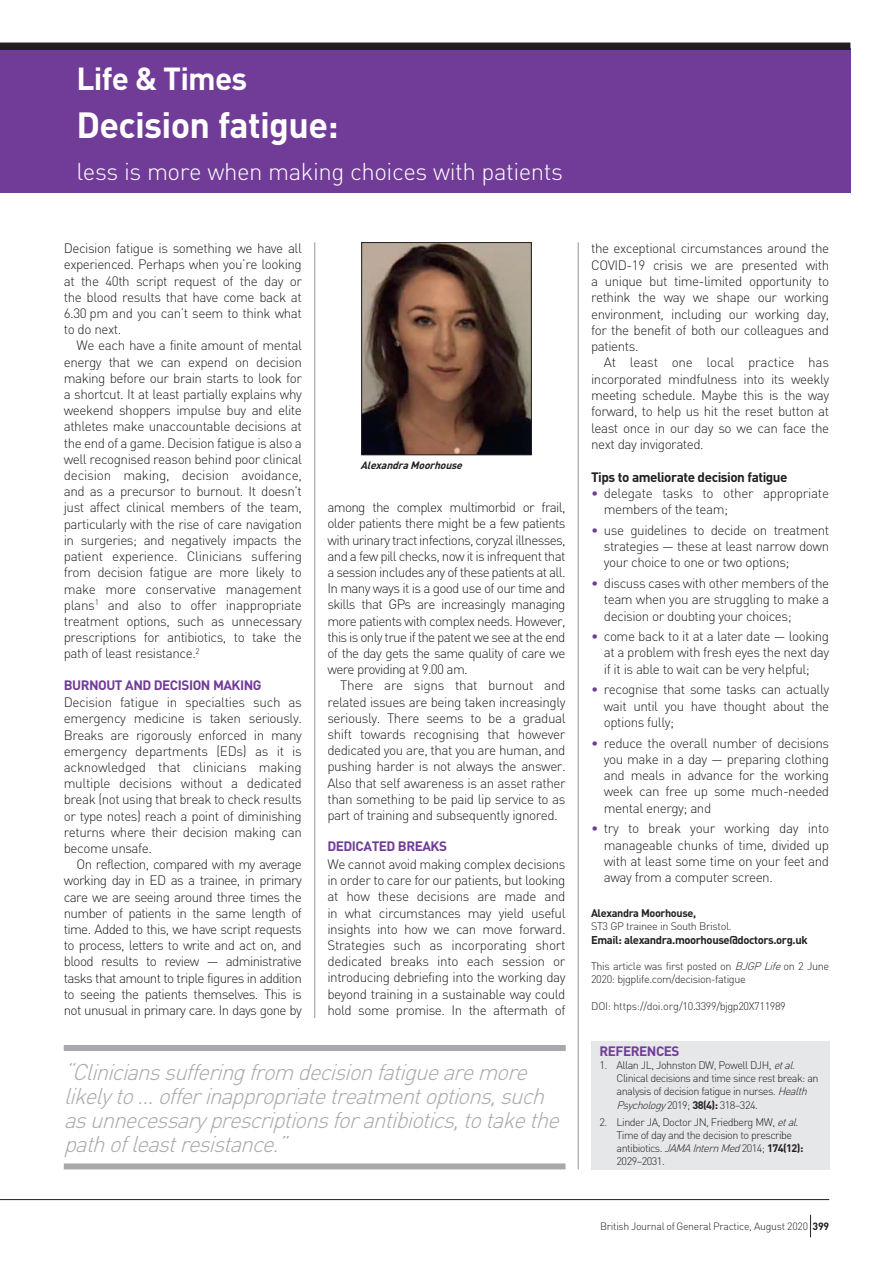
<style>
.page{position:relative;width:893px;height:1263px;background:#fff}
.page>*{position:absolute;margin:0;border:0;box-sizing:border-box;transform-origin:0 0}
.t1{font:700 36px "DIN";letter-spacing:-.02em;color:#fff}
.t2{font:700 31.5px "DIN";letter-spacing:-.025em;color:#fff}
.t3{font:300 24px "DIN";letter-spacing:-.02em;color:#fff}
.t4{font:italic 300 22.5px/24px "DIN";color:#a8a9ad}
.t5{font:300 13.5px/16.2px "DIN";letter-spacing:-.035em;color:#231f20;text-align:justify}
.t6{font:700 13.5px "DIN";letter-spacing:-.035em;color:#713c98}
.t7{font:700 13.5px "DIN";letter-spacing:-.035em;color:#231f20}
.t8{font:700 11.25px "DIN";letter-spacing:-.035em;color:#231f20}
.t9{font:300 10.8px/13px "DIN";letter-spacing:-.05em;color:#231f20}
.t10{font:700 10.8px "DIN";letter-spacing:-.035em;color:#231f20}
.t11{font:300 10.5px "DIN";letter-spacing:-.025em;color:#231f20}
.t12{font:italic 700 10.5px "DIN";color:#231f20}
.s1{color:#713c98}
.s2{font-style:italic}
.s3{font-weight:700}
</style>
<div class="page">
<hr style="left:578px;top:242px;width:1px;height:927px;background:#939598">
<hr style="left:314px;top:242px;width:1px;height:776px;background:#939598">
<div style="left:0;top:49px;width:850px;height:144px;background:#713c98"></div>
<div style="left:0;top:43px;width:850px;height:7px;background:#231f20"></div>
<div style="left:64px;top:1045px;width:502px;height:6px;background:#a8a9ad"></div>
<div style="left:64px;top:1163px;width:502px;height:6px;background:#a8a9ad"></div>
<hr style="left:0;top:1199px;width:829px;height:1px;background:#231f20">
<svg style="left:810px;top:1215px;width:1px;height:22px"></svg>
<div style="left:591px;top:1040px;width:238px;height:129px;background:#e6e7e9"></div>
<img style="left:363px;top:244px;width:166px;height:209px">
<div style="left:361px;top:242px;width:170px;height:213px;border:1px solid #231f20"></div>
<h2 class="t2" style="left:77px;top:58px;width:172px">Life &amp; Times</h2>
<h1 class="t1" style="left:77px;top:101px;width:263px">Decision fatigue:</h1>
<h3 class="t3" style="left:77px;top:157px;width:488px">less is more when making choices with patients</h3>
<p class="t5" style="left:64px;top:240px;width:240px">Decision fatigue is something we have all experienced. Perhaps when you’re looking at the 40th script request of the day or the blood results that have come back at 6.30 pm and you can’t seem to think what to do next.</p>
<p class="t5" style="left:64px;top:337px;width:240px;text-indent:13px">We each have a finite amount of mental energy that we can expend on decision making before our brain starts to look for a shortcut. It at least partially explains why weekend shoppers impulse buy and elite athletes make unaccountable decisions at the end of a game. Decision fatigue is also a well recognised reason behind poor clinical decision making, decision avoidance, and as a precursor to burnout. It doesn’t just affect clinical members of the team, particularly with the rise of care navigation in surgeries; and negatively impacts the patient experience. Clinicians suffering from decision fatigue are more likely to make more conservative management plans<sup>1</sup> and also to offer inappropriate treatment options, such as unnecessary prescriptions for antibiotics, to take the path of least resistance.<sup>2</sup></p>
<p class="t6" style="left:64px;top:676px;width:199px">BURNOUT AND DECISION MAKING</p>
<p class="t5" style="left:64px;top:694px;width:240px">Decision fatigue in specialties such as emergency medicine is taken seriously.<br>Breaks are rigorously enforced in many emergency departments (EDs) as it is acknowledged that clinicians making multiple decisions without a dedicated break (not using that break to check results or type notes) reach a point of diminishing returns where their decision making can become unsafe.</p>
<p class="t5" style="left:64px;top:856px;width:240px;text-indent:13px">On reflection, compared with my average working day in ED as a trainee, in primary care we are seeing around three times the number of patients in the same length of time. Added to this, we have script requests to process, letters to write and act on, and blood results to review — administrative tasks that amount to triple figures in addition to seeing the patients themselves. This is not unusual in primary care. In days gone by</p>
<p class="t12" style="left:360px;top:458px;width:107px">AlexandraMoorhouse</p>
<p class="t5" style="left:327px;top:499px;width:240px">among the complex multimorbid or frail, older patients there might be a few patients with urinary tract infections, coryzal illnesses, and a few pill checks, now it is infrequent that a session includes any of these patients at all.<br>In many ways it is a good use of our time and skills that GPs are increasingly managing more patients with complex needs. However, this is only true if the patent we see at the end of the day gets the same quality of care we were providing at 9.00 am.</p>
<p class="t5" style="left:327px;top:677px;width:240px;text-indent:13px">There are signs that burnout and related issues are being taken increasingly seriously. There seems to be a gradual shift towards recognising that however dedicated you are, that you are human, and pushing harder is not always the answer.<br>Also that self awareness is an asset rather than something to be paid lip service to as part of training and subsequently ignored.</p>
<p class="t6" style="left:327px;top:838px;width:121px">DEDICATED BREAKS</p>
<p class="t5" style="left:327px;top:856px;width:240px">We cannot avoid making complex decisions in order to care for our patients, but looking at how these decisions are made and in what circumstances may yield useful insights into how we can move forward.<br>Strategies such as incorporating short dedicated breaks into each session or introducing debriefing into the working day beyond training in a sustainable way could hold some promise. In the aftermath of</p>
<h3 class="t4" style="left:64px;top:1060px;width:504px">“Clinicianssufferingfrom decisionfatiguearemore likelyto…offerinappropriatetreatmentoptions,such asunnecessaryprescriptionsforantibiotics,totakethe pathofleastresistance.”</h3>
<p class="t5" style="left:591px;top:240px;width:240px">the exceptional circumstances around the COVID-19 crisis we are presented with a unique but time-limited opportunity to rethink the way we shape our working environment, including our working day, for the benefit of both our colleagues and patients.</p>
<p class="t5" style="left:591px;top:354px;width:240px;text-indent:13px">At least one local practice has incorporated mindfulness into its weekly meeting schedule. Maybe this is the way forward, to help us hit the reset button at least once in our day so we can face the next day invigorated.</p>
<p class="t7" style="left:591px;top:468px;width:198px">Tips to ameliorate decision fatigue</p>
<p class="t5" style="left:604px;top:485px;width:227px;text-indent:-13px"><span class="s1">•</span> delegate tasks to other appropriate members of the team;</p>
<p class="t5" style="left:604px;top:522px;width:227px;text-indent:-13px"><span class="s1">•</span> use guidelines to decide on treatment strategies — these at least narrow down your choice to one or two options;</p>
<p class="t5" style="left:604px;top:575px;width:227px;text-indent:-13px"><span class="s1">•</span> discuss cases with other members of the team when you are struggling to make a decision or doubting your choices;</p>
<p class="t5" style="left:604px;top:628px;width:227px;text-indent:-13px"><span class="s1">•</span> come back to it at a later date — looking at a problem with fresh eyes the next day if it is able to wait can be very helpful;</p>
<p class="t5" style="left:604px;top:681px;width:227px;text-indent:-13px"><span class="s1">•</span> recognise that some tasks can actually wait until you have thought about the options fully;</p>
<p class="t5" style="left:604px;top:734px;width:227px;text-indent:-13px"><span class="s1">•</span> reduce the overall number of decisions you make in a day — preparing clothing and meals in advance for the working week can free up some much-needed mental energy; and</p>
<p class="t5" style="left:604px;top:820px;width:227px;text-indent:-13px"><span class="s1">•</span> try to break your working day into manageable chunks of time, divided up with at least some time on your feet and away from a computer screen.</p>
<p class="t10" style="left:591px;top:906px;width:106px">Alexandra Moorhouse,</p>
<p class="t9" style="left:591px;top:920px;width:142px">ST3 GP trainee in South Bristol.</p>
<p class="t8" style="left:591px;top:932px;width:218px">Email: alexandra.moorhouse@doctors.org.uk</p>
<p class="t9" style="left:591px;top:959px;width:240px">This article was first posted on <span class="s2">BJGPLife</span>on 2 June<br>2020: bjgplife.com/decision-fatigue</p>
<p class="t9" style="left:591px;top:999px;width:196px">DOI: https://doi.org/10.3399/bjgp20X711989</p>
<p class="t6" style="left:600px;top:1042px;width:81px">REFERENCES</p>
<p class="t9" style="left:617px;top:1059px;width:203px;text-indent:-17px">1. Allan JL, Johnston DW, Powell DJH, <span class="s2">etal.<br></span>Clinical decisions and time since rest break: an analysis of decision fatigue in nurses. <span class="s2">Health Psychology</span>2019; <span class="s3">38(4):</span> 318–324.</p>
<p class="t9" style="left:617px;top:1115px;width:188px;text-indent:-17px">2. Linder JA, Doctor JN, Friedberg MW, <span class="s2">etal.<br></span>Time of day and the decision to prescribe antibiotics. <span class="s2">JAMAInternMed</span>2014; <span class="s3">174(12):<br></span>2029–2031.</p>
<p class="t11" style="left:600px;top:1219px;width:231px">British Journal of General Practice, August 2020 <span class="s3">399</span></p>
</div>
